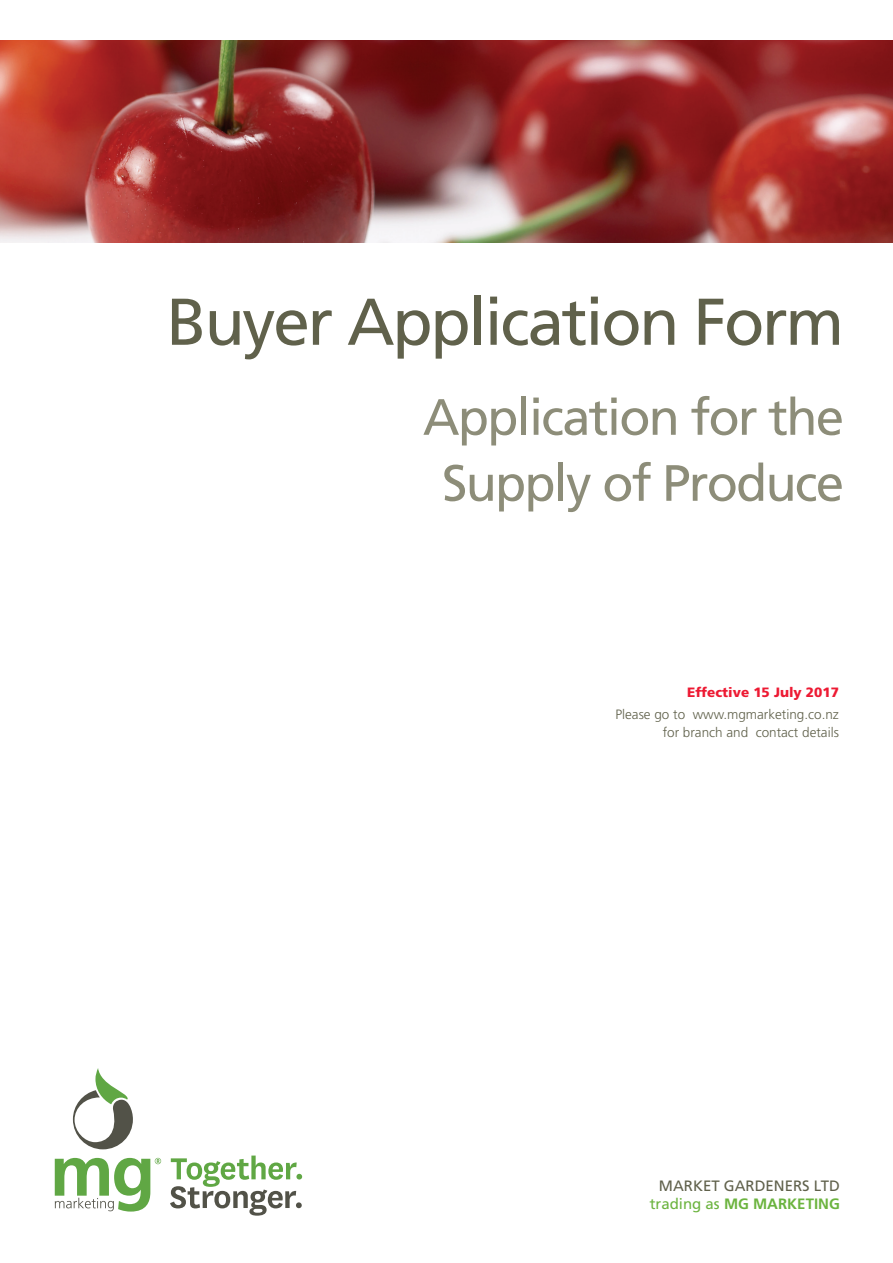
<style>
.page{position:relative;width:893px;height:1263px;background:#fff}
.page>*{position:absolute;margin:0;border:0;box-sizing:border-box;transform-origin:0 0}
.t1{font:66px "Frutiger";letter-spacing:-.035em;color:#60614b}
.t2{font:51px/66px "Frutiger";letter-spacing:-.035em;color:#8d8d79;text-align:center}
.t3{font:15px/18px "Frutiger";color:#60614b;text-align:right}
.t4{font:300 13.5px/18px "Frutiger";color:#60614b;text-align:right}
.t5{font:900 13.5px "Frutiger";color:#ed1a33}
.s1{color:#6cb43f}
.s2{font-weight:700;color:#6cb43f}
.s3{font-weight:700;color:#69b33f}
</style>
<div class="page">
<img style="left:0;top:40px;width:893px;height:202px">
<svg style="left:73px;top:1068px;width:60px;height:81px"></svg>
<svg style="left:55px;top:1158px;width:106px;height:53px"></svg>
<svg style="left:170px;top:1155px;width:132px;height:61px"></svg>
<h1 class="t1" style="left:166px;top:283px;width:679px">Buyer Application Form</h1>
<h2 class="t2" style="left:423px;top:384px;width:423px">Application for the<br>Supply of Produce</h2>
<p class="t5" style="left:687px;top:684px;width:153px">Effective 15 July 2017</p>
<p class="t4" style="left:615px;top:706px;width:225px">Please go to www.mgmarketing.co.nz for branch and contact details</p>
<p class="t3" style="left:650px;top:1176px;width:192px">MARKET GARDENERS LTD <span class="s1">trading as</span> <span class="s2">MG M</span><span class="s3">AR</span><span class="s2">KETING</span></p>
</div>
